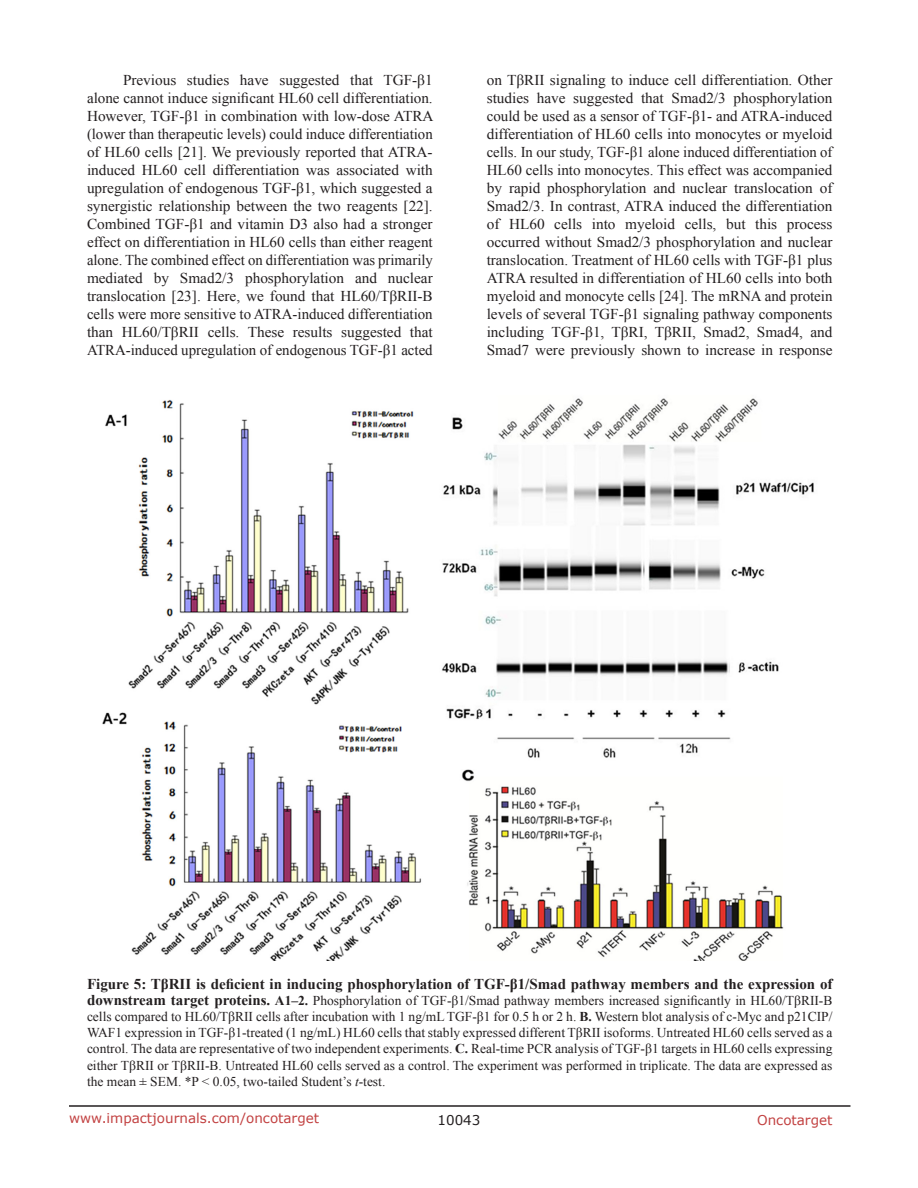
<style>
.page{position:relative;width:918px;height:1188px;background:#fff}
.page>*{position:absolute;margin:0;border:0;box-sizing:border-box;transform-origin:0 0}
.BodyText{font:15px/18px "Times New Roman";color:#231f20;text-align:justify}
.figuretext{font:700 15px "Times New Roman";color:#231f20}
.figuretext-2{font:13.5px/16.2px "Times New Roman";color:#231f20;text-align:justify}
.t1{font:13.5px "Verdana";color:#c24141}
.t2{font:13.5px "Verdana";color:#231f20}
.s1{font-weight:700;font-size:15px}
.s2{font-weight:700}
.s3{font-style:italic}
</style>
<div class="page">
<hr style="left:69px;top:1105px;width:781px;height:2px;background:#231f20">
<img style="left:102px;top:398px;width:712px;height:562px">
<p class="BodyText" style="left:87px;top:71px;width:348px;text-indent:36px">Previous studies have suggested that TGF-β1 alone cannot induce significant HL60 cell differentiation.<br>However, TGF-β1 in combination with low-dose ATRA (lower than therapeutic levels) could induce differentiation of HL60 cells [21]. We previously reported that ATRA&shy;induced HL60 cell differentiation was associated with upregulation of endogenous TGF-β1, which suggested a synergistic relationship between the two reagents [22].<br>Combined TGF-β1 and vitamin D3 also had a stronger effect on differentiation in HL60 cells than either reagent alone. The combined effect on differentiation was primarily mediated by Smad2/3 phosphorylation and nuclear translocation [23]. Here, we found that HL60/TβRII-B cells were more sensitive to ATRA-induced differentiation than HL60/TβRII cells. These results suggested that ATRA-induced upregulation of endogenous TGF-β1 acted</p>
<p class="BodyText" style="left:487px;top:71px;width:347px">on TβRII signaling to induce cell differentiation. Other studies have suggested that Smad2/3 phosphorylation could be used as a sensor of TGF-β1- and ATRA-induced differentiation of HL60 cells into monocytes or myeloid cells. In our study, TGF-β1 alone induced differentiation of HL60 cells into monocytes. This effect was accompanied by rapid phosphorylation and nuclear translocation of Smad2/3. In contrast, ATRA induced the differentiation of HL60 cells into myeloid cells, but this process occurred without Smad2/3 phosphorylation and nuclear translocation. Treatment of HL60 cells with TGF-β1 plus ATRA resulted in differentiation of HL60 cells into both myeloid and monocyte cells [24]. The mRNA and protein levels of several TGF-β1 signaling pathway components including TGF-β1, TβRI, TβRII, Smad2, Smad4, and Smad7 were previously shown to increase in response</p>
<p class="figuretext" style="left:87px;top:973px;width:747px">Figure 5: TβRII is deficient in inducing phosphorylation of TGF-β1/Smad pathway members and the expression of</p>
<p class="figuretext-2" style="left:87px;top:992px;width:747px"><span class="s1">downstream target proteins.</span> <span class="s2">A1–2.</span> Phosphorylation of TGF-β1/Smad pathway members increased significantly in HL60/TβRII-B cells compared to HL60/TβRII cells after incubation with 1 ng/mL TGF-β1 for 0.5 h or 2 h. <span class="s2">B.</span> Western blot analysis of c-Myc and p21CIP/ WAF1 expression in TGF-β1-treated (1 ng/mL) HL60 cells that stably expressed different TβRII isoforms. Untreated HL60 cells served as a control. The data are representative of two independent experiments. <span class="s2">C.</span> Real-time PCR analysis of TGF-β1 targets in HL60 cells expressing either TβRII or TβRII-B. Untreated HL60 cells served as a control. The experiment was performed in triplicate. The data are expressed as the mean ± SEM. *P &lt; 0.05, two-tailed Student’s <span class="s3">t</span>-test.</p>
<p class="t1" style="left:69px;top:1109px;width:252px">www.impactjournals.com/oncotarget</p>
<p class="t2" style="left:438px;top:1111px;width:44px">10043</p>
<p class="t1" style="left:757px;top:1111px;width:77px">Oncotarget</p>
</div>
